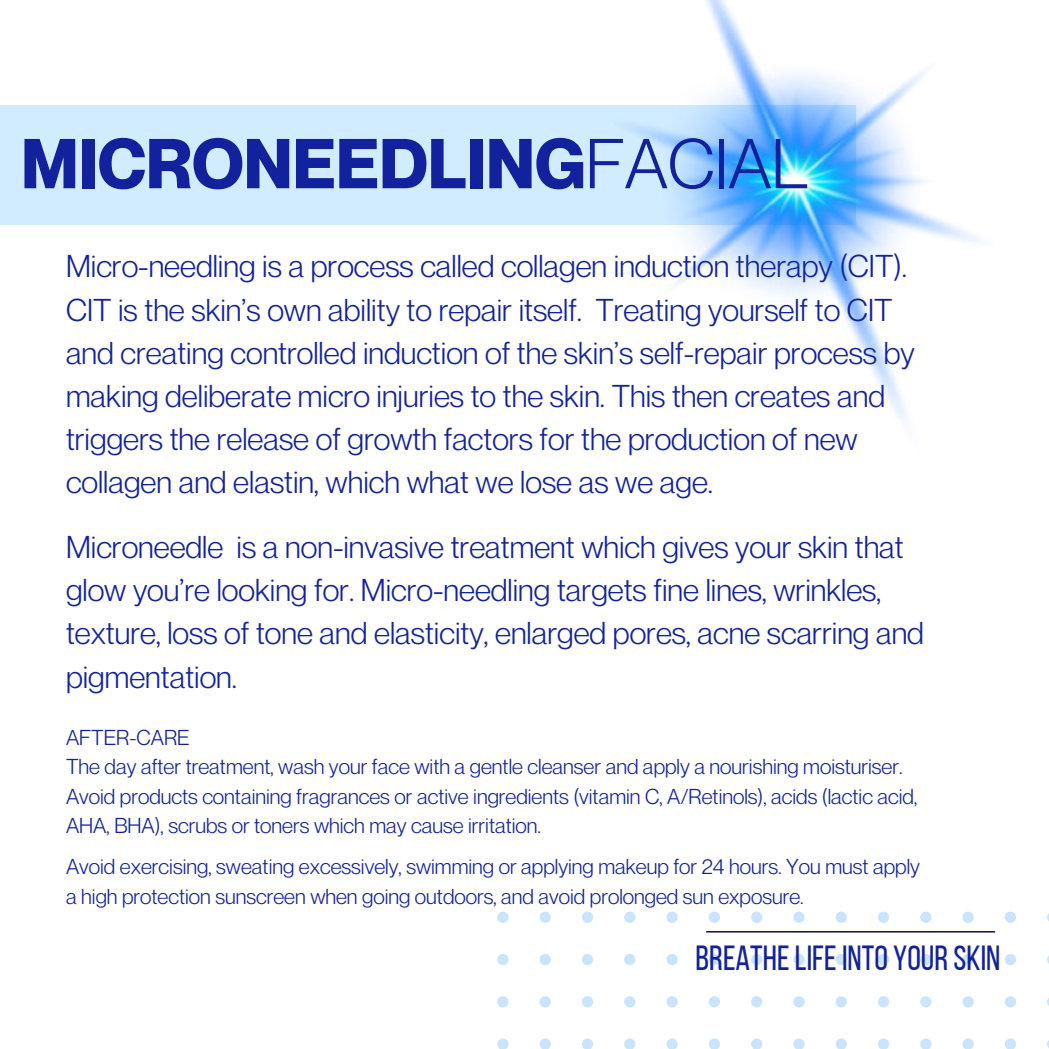
<style>
.page{position:relative;width:1049px;height:1049px;background:#fff}
.page>*{position:absolute;margin:0;border:0;box-sizing:border-box;transform-origin:0 0}
.t1{font:700 69px "Neue Montreal";color:#12229d}
.t2{font:34.75px "Bebas Neue";color:#12229d}
.t3{font:31px/43px "Neue Montreal";color:#12229d}
.t4{font:21px/29.5px "Neue Montreal";color:#12229d}
.s1{font-weight:400}
</style>
<div class="page">
<svg style="left:497px;top:911px;width:11px;height:11px"></svg>
<svg style="left:539px;top:911px;width:11px;height:11px"></svg>
<svg style="left:582px;top:911px;width:11px;height:11px"></svg>
<svg style="left:624px;top:911px;width:11px;height:11px"></svg>
<svg style="left:666px;top:911px;width:11px;height:11px"></svg>
<svg style="left:708px;top:911px;width:11px;height:11px"></svg>
<svg style="left:751px;top:911px;width:11px;height:11px"></svg>
<svg style="left:793px;top:911px;width:11px;height:11px"></svg>
<svg style="left:835px;top:911px;width:11px;height:11px"></svg>
<svg style="left:878px;top:911px;width:10px;height:11px"></svg>
<svg style="left:920px;top:911px;width:11px;height:11px"></svg>
<svg style="left:962px;top:911px;width:11px;height:11px"></svg>
<svg style="left:1005px;top:911px;width:10px;height:11px"></svg>
<svg style="left:497px;top:954px;width:11px;height:10px"></svg>
<svg style="left:539px;top:954px;width:11px;height:10px"></svg>
<svg style="left:582px;top:954px;width:11px;height:10px"></svg>
<svg style="left:624px;top:954px;width:11px;height:10px"></svg>
<svg style="left:666px;top:954px;width:11px;height:10px"></svg>
<svg style="left:708px;top:954px;width:11px;height:10px"></svg>
<svg style="left:751px;top:954px;width:11px;height:10px"></svg>
<svg style="left:793px;top:954px;width:11px;height:10px"></svg>
<svg style="left:835px;top:954px;width:11px;height:10px"></svg>
<svg style="left:878px;top:954px;width:10px;height:10px"></svg>
<svg style="left:920px;top:954px;width:11px;height:10px"></svg>
<svg style="left:962px;top:954px;width:11px;height:10px"></svg>
<svg style="left:1005px;top:954px;width:10px;height:10px"></svg>
<svg style="left:497px;top:996px;width:11px;height:11px"></svg>
<svg style="left:539px;top:996px;width:11px;height:11px"></svg>
<svg style="left:582px;top:996px;width:11px;height:11px"></svg>
<svg style="left:624px;top:996px;width:11px;height:11px"></svg>
<svg style="left:666px;top:996px;width:11px;height:11px"></svg>
<svg style="left:708px;top:996px;width:11px;height:11px"></svg>
<svg style="left:751px;top:996px;width:11px;height:11px"></svg>
<svg style="left:793px;top:996px;width:11px;height:11px"></svg>
<svg style="left:835px;top:996px;width:11px;height:11px"></svg>
<svg style="left:878px;top:996px;width:10px;height:11px"></svg>
<svg style="left:920px;top:996px;width:11px;height:11px"></svg>
<svg style="left:962px;top:996px;width:11px;height:11px"></svg>
<svg style="left:1005px;top:996px;width:10px;height:11px"></svg>
<svg style="left:497px;top:1038px;width:11px;height:10px"></svg>
<svg style="left:539px;top:1038px;width:11px;height:10px"></svg>
<svg style="left:582px;top:1038px;width:11px;height:10px"></svg>
<svg style="left:624px;top:1038px;width:11px;height:10px"></svg>
<svg style="left:666px;top:1038px;width:11px;height:10px"></svg>
<svg style="left:708px;top:1038px;width:11px;height:10px"></svg>
<svg style="left:751px;top:1038px;width:11px;height:10px"></svg>
<svg style="left:793px;top:1038px;width:11px;height:10px"></svg>
<svg style="left:835px;top:1038px;width:11px;height:10px"></svg>
<svg style="left:878px;top:1038px;width:10px;height:10px"></svg>
<svg style="left:920px;top:1038px;width:11px;height:10px"></svg>
<svg style="left:962px;top:1038px;width:11px;height:10px"></svg>
<svg style="left:1005px;top:1038px;width:10px;height:10px"></svg>
<div style="left:0;top:105px;width:855px;height:119px;background:#d1ebff"></div>
<img style="left:600px;top:0;width:380px;height:428px">
<hr style="left:706px;top:930px;width:288px;height:2px;background:#060644">
<h1 class="t1" style="left:21px;top:121px;width:788px">MICRONEEDLING<span class="s1">FACIAL</span></h1>
<p class="t3" style="left:66px;top:244px;width:849px">Micro-needling is a process called collagen induction therapy (CIT).<br>CIT is the skin’s own ability to repair itself. Treating yourself to CIT and creating controlled induction of the skin’s self-repair process by making deliberate micro injuries to the skin. This then creates and triggers the release of growth factors for the production of new collagen and elastin, which what we lose as we age.</p>
<p class="t3" style="left:66px;top:525px;width:859px">Microneedle is a non-invasive treatment which gives your skin that glow you’re looking for. Micro-needling targets fine lines, wrinkles, texture, loss of tone and elasticity, enlarged pores, acne scarring and pigmentation.</p>
<p class="t4" style="left:66px;top:722px;width:852px">AFTER-CARE<br>The day after treatment, wash your face with a gentle cleanser and apply a nourishing moisturiser.<br>Avoid products containing fragrances or active ingredients (vitamin C, A/Retinols), acids (lactic acid, AHA, BHA), scrubs or toners which may cause irritation.</p>
<p class="t4" style="left:66px;top:851px;width:855px">Avoid exercising, sweating excessively, swimming or applying makeup for 24 hours. You must apply a high protection sunscreen when going outdoors, and avoid prolonged sun exposure.</p>
<p class="t2" style="left:695px;top:943px;width:306px">BREATHELIFEINTO YOUR SKIN</p>
</div>
